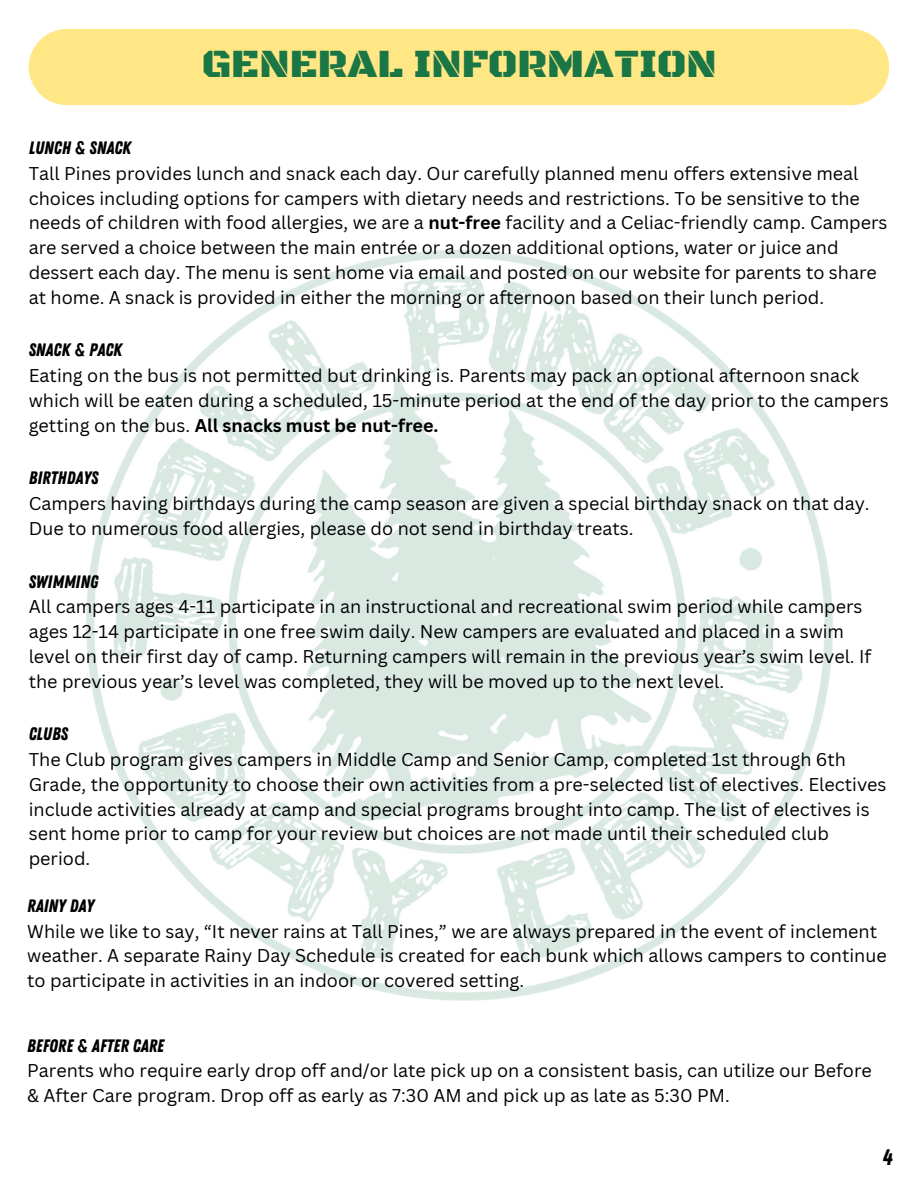
<style>
.page{position:relative;width:918px;height:1188px;background:#fff}
.page>*{position:absolute;margin:0;border:0;box-sizing:border-box;transform-origin:0 0}
.t1{font:40.95px "Black Ops One";color:#1b7645}
.t2{font:22.5px "Zing Rust Base";color:#000}
.t3{font:18px/24.8px "Canva Sans";color:#000}
.t4{font:18px "Zing Rust Base";color:#000}
.s1{font-weight:700}
</style>
<div class="page">
<img style="left:86px;top:249px;width:747px;height:752px">
<div style="left:29px;top:29px;width:860px;height:76px;background:#ffe785;border-radius:38px"></div>
<p class="t1" style="left:201px;top:40px;width:517px">GENERAL INFORMATION</p>
<p class="t4" style="left:29px;top:137px;width:104px">LUNCH &amp; SNACK</p>
<p class="t3" style="left:29px;top:160px;width:860px">Tall Pines provides lunch and snack each day. Our carefully planned menu offers extensive meal choices including options for campers with dietary needs and restrictions. To be sensitive to the needs of children with food allergies, we are a <span class="s1">nut-free</span> facility and a Celiac-friendly camp. Campers are served a choice between the main entrée or a dozen additional options, water or juice and dessert each day. The menu is sent home via email and posted on our website for parents to share at home. A snack is provided in either the morning or afternoon based on their lunch period.</p>
<p class="t4" style="left:29px;top:340px;width:95px">SNACK &amp; PACK</p>
<p class="t3" style="left:29px;top:363px;width:861px">Eating on the bus is not permitted but drinking is. Parents may pack an optional afternoon snack which will be eaten during a scheduled, 15-minute period at the end of the day prior to the campers getting on the bus. <span class="s1">All snacks must be nut-free.</span></p>
<p class="t4" style="left:29px;top:468px;width:71px">BIRTHDAYS</p>
<p class="t3" style="left:29px;top:491px;width:842px">Campers having birthdays during the camp season are given a special birthday snack on that day.<br>Due to numerous food allergies, please do not send in birthday treats.</p>
<p class="t4" style="left:29px;top:571px;width:71px">SWIMMING</p>
<p class="t3" style="left:29px;top:594px;width:844px">All campers ages 4-11 participate in an instructional and recreational swim period while campers ages 12-14 participate in one free swim daily. New campers are evaluated and placed in a swim level on their first day of camp. Returning campers will remain in the previous year’s swim level. If the previous year’s level was completed, they will be moved up to the next level.</p>
<h1 class="t4" style="left:29px;top:724px;width:41px">CLUBS</h1>
<p class="t3" style="left:29px;top:747px;width:859px">The Club program gives campers in Middle Camp and Senior Camp, completed 1st through 6th Grade, the opportunity to choose their own activities from a pre-selected list of electives. Electives include activities already at camp and special programs brought into camp. The list of electives is sent home prior to camp for your review but choices are not made until their scheduled club period.</p>
<p class="t4" style="left:27px;top:895px;width:69px">RAINY DAY</p>
<p class="t3" style="left:27px;top:918px;width:861px">While we like to say, “It never rains at Tall Pines,” we are always prepared in the event of inclement weather. A separate Rainy Day Schedule is created for each bunk which allows campers to continue to participate in activities in an indoor or covered setting.</p>
<p class="t4" style="left:27px;top:1035px;width:138px">BEFORE &amp; AFTER CARE</p>
<p class="t3" style="left:27px;top:1058px;width:846px">Parents who require early drop off and/or late pick up on a consistent basis, can utilize our Before &amp; After Care program. Drop off as early as 7:30 AM and pick up as late as 5:30 PM.</p>
<p class="t2" style="left:883px;top:1144px;width:11px">4</p>
</div>
